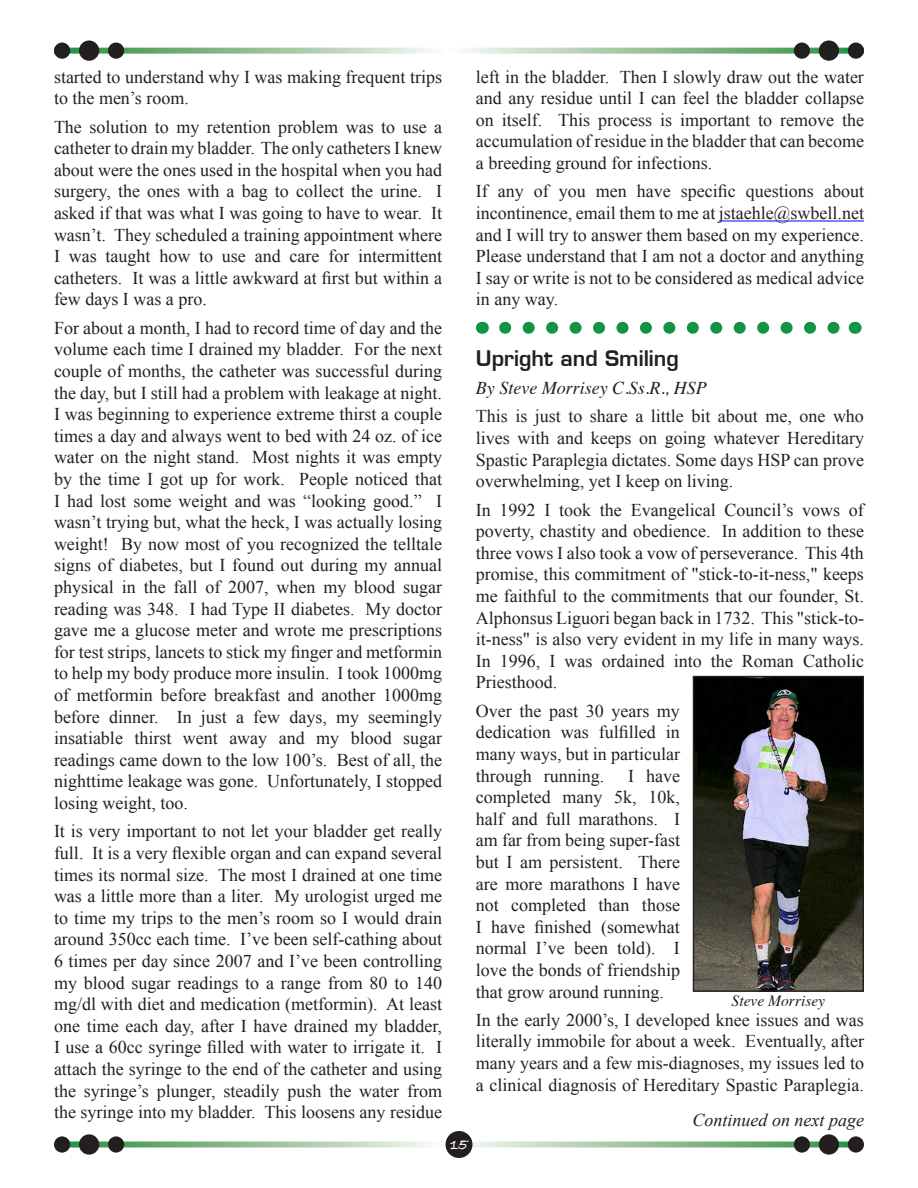
<style>
.page{position:relative;width:918px;height:1188px;background:#fff}
.page>*{position:absolute;margin:0;border:0;box-sizing:border-box;transform-origin:0 0}
.Normal__Web__wrd_7{font:600 21px "Eurostile LT";color:#231f20}
.Normal_wrd_82{font:18px/21.6px "Times New Roman";color:#231f20;text-align:justify}
.Normal__Web__wrd_7-2{font:18px/21.6px "Times New Roman";color:#231f20;text-align:justify}
.Normal__Web__wrd_7-3{font:italic 18px "Times";color:#231f20}
.t1{font:italic 18px "Times New Roman";color:#231f20}
.t2{font:16.5px "Bradley Hand ITCTT Bold";color:#fff;scale:.9 1}
.Normal__Web__wrd_7-4{font:italic 15.6px "Times";color:#231f20}
</style>
<div class="page">
<svg style="left:69px;top:1142px;width:780px;height:6px;background:#a4c8a6"></svg>
<div style="left:446px;top:1131px;width:26px;height:27px;background:#231f20;border-radius:50%"></div>
<div style="left:54px;top:1136px;width:16px;height:17px;background:#231f20;border-radius:50%"></div>
<div style="left:79px;top:1134px;width:20px;height:21px;background:#231f20;border-radius:50%"></div>
<div style="left:108px;top:1136px;width:16px;height:17px;background:#231f20;border-radius:50%"></div>
<div style="left:794px;top:1136px;width:16px;height:17px;background:#231f20;border-radius:50%"></div>
<div style="left:819px;top:1134px;width:20px;height:21px;background:#231f20;border-radius:50%"></div>
<div style="left:848px;top:1136px;width:16px;height:17px;background:#231f20;border-radius:50%"></div>
<svg style="left:70px;top:48px;width:778px;height:6px;background:#a6caa7"></svg>
<div style="left:54px;top:43px;width:16px;height:16px;background:#231f20;border-radius:50%"></div>
<div style="left:79px;top:40px;width:20px;height:21px;background:#231f20;border-radius:50%"></div>
<div style="left:108px;top:43px;width:16px;height:16px;background:#231f20;border-radius:50%"></div>
<div style="left:794px;top:43px;width:16px;height:16px;background:#231f20;border-radius:50%"></div>
<div style="left:819px;top:40px;width:20px;height:21px;background:#231f20;border-radius:50%"></div>
<div style="left:848px;top:43px;width:16px;height:16px;background:#231f20;border-radius:50%"></div>
<hr style="left:719px;top:221px;width:145px;height:1px;background:#00f">
<svg style="left:505px;top:322px;width:335px;height:12px"></svg>
<svg style="left:482px;top:322px;width:1px;height:12px"></svg>
<svg style="left:855px;top:322px;width:1px;height:12px"></svg>
<img style="left:695px;top:678px;width:167px;height:312px">
<div style="left:693px;top:676px;width:171px;height:316px;border:1px solid #231f20"></div>
<p class="Normal_wrd_82" style="left:54px;top:66px;width:390px">started to understand why I was making frequent trips to the men’s room.</p>
<p class="Normal_wrd_82" style="left:54px;top:116px;width:390px">The solution to my retention problem was to use a catheter to drain my bladder. The only catheters I knew about were the ones used in the hospital when you had surgery, the ones with a bag to collect the urine. I asked if that was what I was going to have to wear. It wasn’t. They scheduled a training appointment where I was taught how to use and care for intermittent catheters. It was a little awkward at first but within a few days I was a pro.</p>
<p class="Normal_wrd_82" style="left:54px;top:317px;width:390px">For about a month, I had to record time of day and the volume each time I drained my bladder. For the next couple of months, the catheter was successful during the day, but I still had a problem with leakage at night.<br>I was beginning to experience extreme thirst a couple times a day and always went to bed with 24 oz. of ice water on the night stand. Most nights it was empty by the time I got up for work. People noticed that I had lost some weight and was “looking good.” I wasn’t trying but, what the heck, I was actually losing weight! By now most of you recognized the telltale signs of diabetes, but I found out during my annual physical in the fall of 2007, when my blood sugar reading was 348. I had Type II diabetes. My doctor gave me a glucose meter and wrote me prescriptions for test strips, lancets to stick my finger and metformin to help my body produce more insulin. I took 1000mg of metformin before breakfast and another 1000mg before dinner. In just a few days, my seemingly insatiable thirst went away and my blood sugar readings came down to the low 100’s. Best of all, the nighttime leakage was gone. Unfortunately, I stopped losing weight, too.</p>
<p class="Normal_wrd_82" style="left:54px;top:820px;width:390px">It is very important to not let your bladder get really full. It is a very flexible organ and can expand several times its normal size. The most I drained at one time was a little more than a liter. My urologist urged me to time my trips to the men’s room so I would drain around 350cc each time. I’ve been self-cathing about 6 times per day since 2007 and I’ve been controlling my blood sugar readings to a range from 80 to 140 mg/dl with diet and medication (metformin). At least one time each day, after I have drained my bladder, I use a 60cc syringe filled with water to irrigate it. I attach the syringe to the end of the catheter and using the syringe’s plunger, steadily push the water from the syringe into my bladder. This loosens any residue</p>
<p class="Normal_wrd_82" style="left:476px;top:66px;width:390px">left in the bladder. Then I slowly draw out the water and any residue until I can feel the bladder collapse on itself. This process is important to remove the accumulation of residue in the bladder that can become a breeding ground for infections.</p>
<p class="Normal_wrd_82" style="left:476px;top:180px;width:390px">If any of you men have specific questions about incontinence, email them to me at jstaehle@swbell.net and I will try to answer them based on my experience.<br>Please understand that I am not a doctor and anything I say or write is not to be considered as medical advice in any way.</p>
<p class="Normal__Web__wrd_7" style="left:476px;top:345px;width:205px">Upright and Smiling</p>
<p class="Normal__Web__wrd_7-3" style="left:476px;top:372px;width:232px">By Steve Morrisey C.Ss.R., HSP</p>
<p class="Normal__Web__wrd_7-2" style="left:476px;top:405px;width:390px">This is just to share a little bit about me, one who lives with and keeps on going whatever Hereditary Spastic Paraplegia dictates. Some days HSP can prove overwhelming, yet I keep on living.</p>
<p class="Normal__Web__wrd_7-2" style="left:476px;top:498px;width:390px">In 1992 I took the Evangelical Council’s vows of poverty, chastity and obedience. In addition to these three vows I also took a vow of perseverance. This 4th promise, this commitment of "stick-to-it-ness," keeps me faithful to the commitments that our founder, St.<br>Alphonsus Liguori began back in 1732. This "stick-to&shy;it-ness" is also very evident in my life in many ways.<br>In 1996, I was ordained into the Roman Catholic Priesthood.</p>
<p class="Normal_wrd_82" style="left:476px;top:700px;width:206px">Over the past 30 years my dedication was fulfilled in many ways, but in particular through running.</p>
<p class="Normal_wrd_82" style="left:476px;top:764px;width:206px;text-indent:152px">I have completed many 5k, 10k, half and full marathons. I am far from being super-fast but I am persistent. There are more marathons I have not completed than those I have finished (somewhat normal I’ve been told). I love the bonds of friendship that grow around running.</p>
<p class="Normal__Web__wrd_7-2" style="left:476px;top:1009px;width:390px">In the early 2000’s, I developed knee issues and was literally immobile for about a week. Eventually, after many years and a few mis-diagnoses, my issues led to a clinical diagnosis of Hereditary Spastic Paraplegia.</p>
<p class="Normal__Web__wrd_7-4" style="left:732px;top:987px;width:95px">Steve Morrisey</p>
<p class="t2" style="left:451px;top:1135px;width:20px">15</p>
<p class="t1" style="left:693px;top:1108px;width:173px">Continued on next page</p>
</div>
